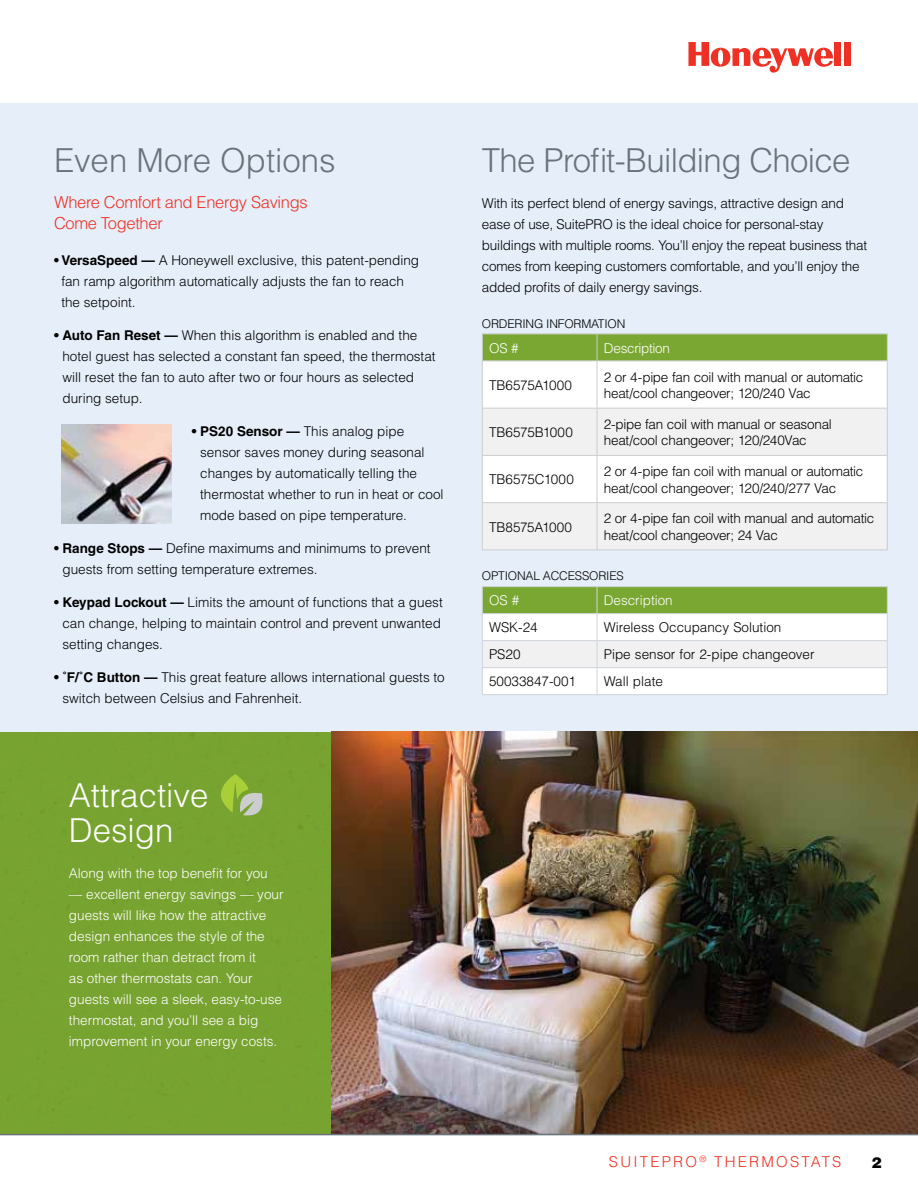
<style>
.page{position:relative;width:918px;height:1188px;background:#fff}
.page>*{position:absolute;margin:0;border:0;box-sizing:border-box;transform-origin:0 0}
.t1{font:300 33px "Helvetica";letter-spacing:-.02em;color:#68737a}
.t2{font:300 33px/34.5px "Helvetica";color:#fff}
.t3{font:300 33px "Helvetica";color:#68737a}
.t4{font:300 16.5px/21px "Helvetica";letter-spacing:-.02em;color:#ee3124}
.t5{font:300 15px "Helvetica";letter-spacing:.15em;color:#ee3124}
.t6{font:900 15px "Helvetica";color:#000}
.t7{font:300 13.5px/21px "Helvetica";color:#000}
.t8{font:300 13.5px/21px "Helvetica";color:#fff}
.t9{font:300 13.5px/16.5px "Helvetica";letter-spacing:-.02em;color:#000}
.t10{font:300 13.5px "Helvetica";letter-spacing:-.02em;color:#fff}
.t11{font:300 12px "Helvetica";letter-spacing:-.015em;color:#000}
.s1{font-weight:700}
</style>
<div class="page">
<div style="left:0;top:104px;width:918px;height:1030px;background:#e5eef9"></div>
<div style="left:0;top:732px;width:332px;height:402px;background:#77a330"></div>
<img style="left:332px;top:732px;width:586px;height:402px">
<div style="left:835px;top:42px;width:6px;height:24px;background:#ee3124"></div>
<div style="left:844px;top:42px;width:6px;height:24px;background:#ee3124"></div>
<svg style="left:688px;top:42px;width:145px;height:31px"></svg>
<hr style="left:0;top:1134px;width:918px;height:1px;background:#68737a">
<svg style="left:221px;top:774px;width:44px;height:42px;background:#95b752"></svg>
<div style="left:483px;top:409px;width:404px;height:141px;background:#f1f1f2"></div>
<div style="left:483px;top:456px;width:404px;height:46px;background:#fff"></div>
<svg style="left:482px;top:334px;width:406px;height:74px;background:#cedeb5"></svg>
<hr style="left:482px;top:361px;width:115px;height:1px;background:#cbcdce">
<hr style="left:482px;top:361px;width:1px;height:47px;background:#cbcdce">
<hr style="left:597px;top:361px;width:291px;height:1px;background:#cbcdce">
<hr style="left:597px;top:361px;width:1px;height:47px;background:#cbcdce">
<hr style="left:887px;top:361px;width:1px;height:47px;background:#cbcdce">
<hr style="left:482px;top:408px;width:115px;height:1px;background:#cbcdce">
<hr style="left:482px;top:409px;width:1px;height:46px;background:#cbcdce">
<hr style="left:597px;top:408px;width:291px;height:1px;background:#cbcdce">
<hr style="left:597px;top:409px;width:1px;height:46px;background:#cbcdce">
<hr style="left:887px;top:409px;width:1px;height:46px;background:#cbcdce">
<hr style="left:482px;top:455px;width:115px;height:1px;background:#cbcdce">
<hr style="left:482px;top:456px;width:1px;height:46px;background:#cbcdce">
<hr style="left:597px;top:455px;width:291px;height:1px;background:#cbcdce">
<hr style="left:597px;top:456px;width:1px;height:46px;background:#cbcdce">
<hr style="left:887px;top:456px;width:1px;height:46px;background:#cbcdce">
<hr style="left:482px;top:502px;width:115px;height:1px;background:#cbcdce">
<hr style="left:482px;top:503px;width:1px;height:47px;background:#cbcdce">
<hr style="left:597px;top:502px;width:291px;height:1px;background:#cbcdce">
<hr style="left:597px;top:503px;width:1px;height:47px;background:#cbcdce">
<hr style="left:887px;top:503px;width:1px;height:47px;background:#cbcdce">
<hr style="left:482px;top:550px;width:115px;height:1px;background:#cbcdce">
<hr style="left:597px;top:550px;width:291px;height:1px;background:#cbcdce">
<hr style="left:482px;top:586px;width:115px;height:1px;background:#cfd4d8">
<hr style="left:597px;top:586px;width:291px;height:1px;background:#cfd4d8">
<svg style="left:482px;top:587px;width:406px;height:107px"></svg>
<hr style="left:482px;top:694px;width:115px;height:1px;background:#cfd4d8">
<hr style="left:597px;top:694px;width:291px;height:1px;background:#cfd4d8">
<img style="left:62px;top:424px;width:110px;height:100px">
<h1 class="t3" style="left:54px;top:139px;width:283px">Even More Options</h1>
<p class="t4" style="left:54px;top:191px;width:255px">Where Comfort and Energy Savings<br>Come Together</p>
<p class="t7" style="left:61px;top:249px;width:359px;text-indent:-7px"><span class="s1">• VersaSpeed —</span> A Honeywell exclusive, this patent-pending fan ramp algorithm automatically adjusts the fan to reach the setpoint.</p>
<p class="t7" style="left:62px;top:324px;width:375px;text-indent:-8px"><span class="s1">• Auto Fan Reset —</span> When this algorithm is enabled and the hotel guest has selected a constant fan speed, the thermostat will reset the fan to auto after two or four hours as selected during setup.</p>
<p class="t7" style="left:200px;top:420px;width:245px;text-indent:-8px"><span class="s1">• PS20 Sensor —</span> This analog pipe sensor saves money during seasonal changes by automatically telling the thermostat whether to run in heat or cool mode based on pipe temperature.</p>
<p class="t7" style="left:62px;top:537px;width:370px;text-indent:-8px"><span class="s1">• Range Stops —</span> Define maximums and minimums to prevent guests from setting temperature extremes.</p>
<p class="t7" style="left:62px;top:591px;width:382px;text-indent:-8px"><span class="s1">• Keypad Lockout —</span> Limits the amount of functions that a guest can change, helping to maintain control and prevent unwanted setting changes.</p>
<p class="t7" style="left:62px;top:666px;width:384px;text-indent:-8px"><span class="s1">• ˚F/˚C Button —</span> This great feature allows international guests to switch between Celsius and Fahrenheit.</p>
<h1 class="t2" style="left:69px;top:777px;width:141px">Attractive<br>Design</h1>
<p class="t8" style="left:69px;top:862px;width:200px">Along with the top benefit for you</p>
<p class="t8" style="left:69px;top:883px;width:216px">— excellent energy savings — your guests will like how the attractive design enhances the style of the room rather than detract from it<br>as other thermostats can. Your guests will see a sleek, easy-to-use thermostat, and you’ll see a big improvement in your energy costs.</p>
<h1 class="t1" style="left:482px;top:139px;width:370px">The Profit-Building Choice</h1>
<p class="t7" style="left:482px;top:192px;width:387px">With its perfect blend of energy savings, attractive design and ease of use, SuitePRO is the ideal choice for personal-stay buildings with multiple rooms. You’ll enjoy the repeat business that comes from keeping customers comfortable, and you’ll enjoy the added profits of daily energy savings.</p>
<p class="t11" style="left:482px;top:316px;width:145px">ORDERING INFORMATION</p>
<p class="t8" style="left:489px;top:337px;width:31px">OS #</p>
<p class="t10" style="left:604px;top:340px;width:68px">Description</p>
<p class="t7" style="left:489px;top:374px;width:85px">TB6575A1000</p>
<p class="t9" style="left:604px;top:368px;width:261px">2 or 4-pipe fan coil with manual or automatic heat/cool changeover; 120/240 Vac</p>
<p class="t7" style="left:489px;top:421px;width:85px">TB6575B1000</p>
<p class="t9" style="left:604px;top:415px;width:230px">2-pipe fan coil with manual or seasonal heat/cool changeover; 120/240Vac</p>
<p class="t7" style="left:489px;top:469px;width:86px">TB6575C1000</p>
<p class="t9" style="left:604px;top:463px;width:261px">2 or 4-pipe fan coil with manual or automatic heat/cool changeover; 120/240/277 Vac</p>
<p class="t7" style="left:489px;top:516px;width:85px">TB8575A1000</p>
<p class="t9" style="left:604px;top:510px;width:272px">2 or 4-pipe fan coil with manual and automatic heat/cool changeover; 24 Vac</p>
<p class="t11" style="left:482px;top:569px;width:143px">OPTIONAL ACCESSORIES</p>
<p class="t8" style="left:489px;top:590px;width:32px">OS #</p>
<p class="t8" style="left:604px;top:590px;width:71px">Description</p>
<p class="t7" style="left:489px;top:617px;width:50px">WSK-24</p>
<p class="t7" style="left:604px;top:617px;width:179px">Wireless Occupancy Solution</p>
<p class="t7" style="left:489px;top:644px;width:33px">PS20</p>
<p class="t7" style="left:604px;top:644px;width:212px">Pipe sensor for 2-pipe changeover</p>
<p class="t7" style="left:489px;top:671px;width:89px">50033847-001</p>
<p class="t7" style="left:604px;top:671px;width:61px">Wall plate</p>
<p class="t5" style="left:609px;top:1153px;width:234px">SUITEPRO<sup>®</sup> THERMOSTATS</p>
<p class="t6" style="left:871px;top:1152px;width:12px">2</p>
</div>
